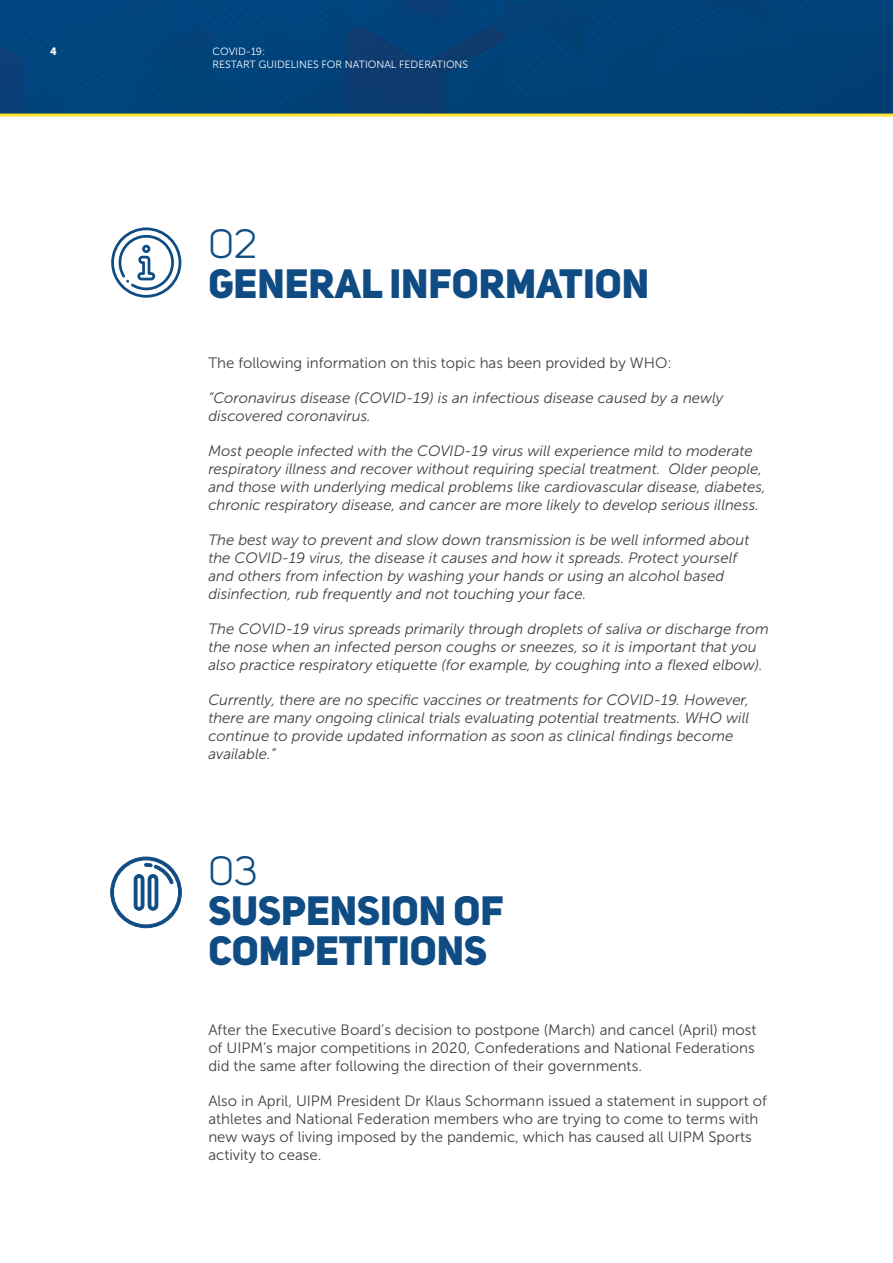
<style>
.page{position:relative;width:893px;height:1263px;background:#fff}
.page>*{position:absolute;margin:0;border:0;box-sizing:border-box;transform-origin:0 0}
.t1{font:40.5px/39.6px "Uni Sans Heavy CAPS";color:#0f4c83}
.t2{font:40.5px "Uni Sans";color:#0f4c83}
.t3{font:italic 15px/18px "Museo Sans 300";color:#414042}
.t4{font:15px/18px "Museo Sans 300";color:#414042;text-align:justify}
.t5{font:10.5px/12.6px "Museo Sans 300";color:#fff}
.t6{font:10.5px "Museo Sans 900";color:#fff}
</style>
<div class="page">
<img style="left:0;top:0;width:893px;height:114px">
<hr style="left:0;top:114px;width:893px;height:3px;background:#ffe32e">
<svg style="left:111px;top:227px;width:70px;height:71px"></svg>
<svg style="left:110px;top:857px;width:72px;height:71px"></svg>
<p class="t6" style="left:50px;top:45px;width:8px">4</p>
<p class="t5" style="left:213px;top:45px;width:257px">COVID-19:<br>RESTART GUIDELINES FOR NATIONAL FEDERATIONS</p>
<h1 class="t2" style="left:208px;top:221px;width:50px">02</h1>
<h1 class="t1" style="left:208px;top:263px;width:442px">GENERAL INFORMATION</h1>
<p class="t4" style="left:208px;top:354px;width:465px">The following information on this topic has been provided by WHO:</p>
<p class="t3" style="left:208px;top:389px;width:517px">“Coronavirus disease (COVID-19) is an infectious disease caused by a newly discovered coronavirus.</p>
<p class="t3" style="left:208px;top:442px;width:559px">Most people infected with the COVID-19 virus will experience mild to moderate respiratory illness and recover without requiring special treatment. Older people, and those with underlying medical problems like cardiovascular disease, diabetes, chronic respiratory disease, and cancer are more likely to develop serious illness.</p>
<p class="t3" style="left:208px;top:531px;width:542px">The best way to prevent and slow down transmission is be well informed about the COVID-19 virus, the disease it causes and how it spreads. Protect yourself and others from infection by washing your hands or using an alcohol based disinfection, rub frequently and not touching your face.</p>
<p class="t3" style="left:208px;top:620px;width:562px">The COVID-19 virus spreads primarily through droplets of saliva or discharge from the nose when an infected person coughs or sneezes, so it is important that you also practice respiratory etiquette (for example, by coughing into a flexed elbow).</p>
<p class="t3" style="left:208px;top:691px;width:542px">Currently, there are no specific vaccines or treatments for COVID-19. However, there are many ongoing clinical trials evaluating potential treatments. WHO will continue to provide updated information as soon as clinical findings become available.”</p>
<h1 class="t2" style="left:208px;top:848px;width:51px">03</h1>
<h1 class="t1" style="left:208px;top:890px;width:297px">SUSPENSION OF<br>COMPETITIONS</h1>
<p class="t4" style="left:208px;top:1021px;width:550px">After the Executive Board’s decision to postpone (March) and cancel (April) most of UIPM’s major competitions in 2020, Confederations and National Federations did the same after following the direction of their governments.</p>
<p class="t4" style="left:208px;top:1092px;width:560px;text-align:left">Also in April, UIPM President Dr Klaus Schormann issued a statement in support of athletes and National Federation members who are trying to come to terms with new ways of living imposed by the pandemic, which has caused all UIPM Sports activity to cease.</p>
</div>
